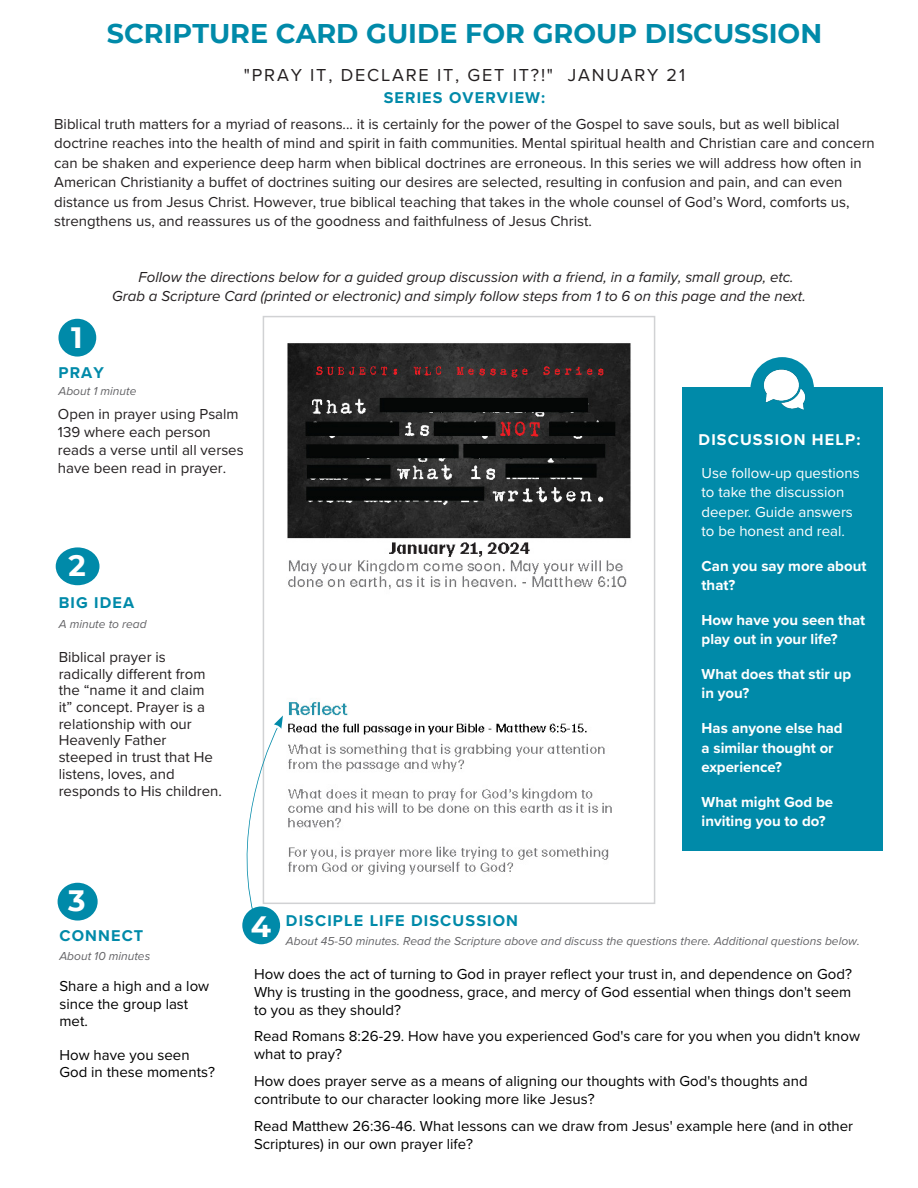
<style>
.page{position:relative;width:918px;height:1188px;background:#fff}
.page>*{position:absolute;margin:0;border:0;box-sizing:border-box;transform-origin:0 0}
.t1{font:700 29.4px "Montserrat";color:#fff}
.t2{font:700 27px "Montserrat";color:#008aa9}
.t3{font:18px "Proxima Nova";letter-spacing:.1em;color:#231f20}
.t4{font:700 16.2px "Proxima Nova";letter-spacing:.07em;color:#008aa9}
.t5{font:700 16.2px "Proxima Nova";letter-spacing:.07em;color:#fff}
.t6{font:15px/16.6px "Proxima Nova";color:#231f20}
.t7{font:15px/17.9px "Proxima Nova";color:#000}
.t8{font:italic 15px/19.5px "Proxima Nova";color:#231f20}
.t9{font:700 15px/19.5px "Proxima Nova";color:#fff}
.t10{font:15px/19.5px "Proxima Nova";color:#fff}
.t11{font:italic 12px "Proxima Nova";color:#636366}
</style>
<div class="page">
<div style="left:682px;top:387px;width:201px;height:464px;background:#008aa9"></div>
<div style="left:58px;top:319px;width:38px;height:38px;background:#008aa9;border-radius:50%"></div>
<div style="left:242px;top:906px;width:38px;height:38px;background:#008aa9;border-radius:50%"></div>
<svg style="left:750px;top:357px;width:64px;height:64px"></svg>
<img style="left:753px;top:359px;width:61px;height:62px">
<img style="left:282px;top:343px;width:349px;height:532px">
<div style="left:263px;top:316px;width:392px;height:588px;border:2px solid #d1d2d4"></div>
<svg style="left:245px;top:716px;width:41px;height:200px"></svg>
<div style="left:56px;top:547px;width:44px;height:38px;background:#008aa9;border-radius:50%"></div>
<div style="left:58px;top:883px;width:40px;height:38px;background:#008aa9;border-radius:50%"></div>
<h2 class="t2" style="left:107px;top:14px;width:717px">SCRIPTURE CARD GUIDE FOR GROUP DISCUSSION</h2>
<p class="t3" style="left:244px;top:62px;width:443px">"PRAY IT, DECLARE IT, GET IT?!" JANUARY 21</p>
<p class="t4" style="left:384px;top:86px;width:163px">SERIES OVERVIEW:</p>
<p class="t6" style="left:54px;top:113px;width:822px;line-height:19.5px">Biblical truth matters for a myriad of reasons... it is certainly for the power of the Gospel to save souls, but as well biblical doctrine reaches into the health of mind and spirit in faith communities. Mental spiritual health and Christian care and concern can be shaken and experience deep harm when biblical doctrines are erroneous. In this series we will address how often in American Christianity a buffet of doctrines suiting our desires are selected, resulting in confusion and pain, and can even distance us from Jesus Christ. However, true biblical teaching that takes in the whole counsel of God’s Word, comforts us, strengthens us, and reassures us of the goodness and faithfulness of Jesus Christ.</p>
<h1 class="t1" style="left:71px;top:316px;width:13px">1</h1>
<p class="t8" style="left:112px;top:266px;width:695px;text-indent:26px">Follow the directions below for a guided group discussion with a friend, in a family, small group, etc.<br>Grab a Scripture Card (printed or electronic) and simply follow steps from 1 to 6 on this page and the next.</p>
<p class="t4" style="left:58px;top:360px;width:47px">PRAY</p>
<p class="t11" style="left:58px;top:382px;width:79px">About 1 minute</p>
<p class="t6" style="left:58px;top:404px;width:187px;line-height:18px">Open in prayer using Psalm<br>139 where each person reads a verse until all verses have been read in prayer.</p>
<h1 class="t1" style="left:69px;top:545px;width:19px">2</h1>
<p class="t4" style="left:59px;top:591px;width:77px">BIG IDEA</p>
<p class="t11" style="left:59px;top:615px;width:89px">A minute to read</p>
<p class="t6" style="left:59px;top:648px;width:165px">Biblical prayer is radically different from the “name it and claim it” concept. Prayer is a relationship with our<br>Heavenly Father steeped in trust that He listens, loves, and responds to His children.</p>
<p class="t5" style="left:699px;top:428px;width:163px">DISCUSSION HELP:</p>
<p class="t10" style="left:702px;top:462px;width:160px">Use follow-up questions to take the discussion deeper. Guide answers to be honest and real.</p>
<p class="t9" style="left:702px;top:556px;width:166px">Can you say more about that?</p>
<p class="t9" style="left:702px;top:610px;width:165px">How have you seen that play out in your life?</p>
<p class="t9" style="left:702px;top:664px;width:151px">What does that stir up in you?</p>
<p class="t9" style="left:702px;top:718px;width:143px">Has anyone else had a similar thought or experience?</p>
<p class="t9" style="left:702px;top:792px;width:133px">What might God be inviting you to do?</p>
<h1 class="t1" style="left:68px;top:879px;width:19px">3</h1>
<p class="t4" style="left:59px;top:923px;width:85px">CONNECT</p>
<p class="t11" style="left:59px;top:947px;width:92px">About 10 minutes</p>
<p class="t7" style="left:59px;top:977px;width:151px;line-height:17.1px">Share a high and a low since the group last met.</p>
<p class="t7" style="left:59px;top:1046px;width:157px;line-height:17.1px">How have you seen<br>God in these moments?</p>
<h1 class="t1" style="left:251px;top:905px;width:22px">4</h1>
<p class="t4" style="left:286px;top:909px;width:234px">DISCIPLE LIFE DISCUSSION</p>
<p class="t11" style="left:286px;top:932px;width:575px">About 45-50 minutes. Read the Scripture above and discuss the questions there. Additional questions below.</p>
<p class="t7" style="left:254px;top:964px;width:599px;text-align:justify">How does the act of turning to God in prayer reflect your trust in, and dependence on God?<br>Why is trusting in the goodness, grace, and mercy of God essential when things don't seem to you as they should?</p>
<p class="t7" style="left:254px;top:1027px;width:608px">Read Romans 8:26-29. How have you experienced God's care for you when you didn't know what to pray?</p>
<p class="t7" style="left:254px;top:1072px;width:555px">How does prayer serve as a means of aligning our thoughts with God's thoughts and contribute to our character looking more like Jesus?</p>
<p class="t7" style="left:254px;top:1116px;width:601px">Read Matthew 26:36-46. What lessons can we draw from Jesus' example here (and in other<br>Scriptures) in our own prayer life?</p>
</div>
